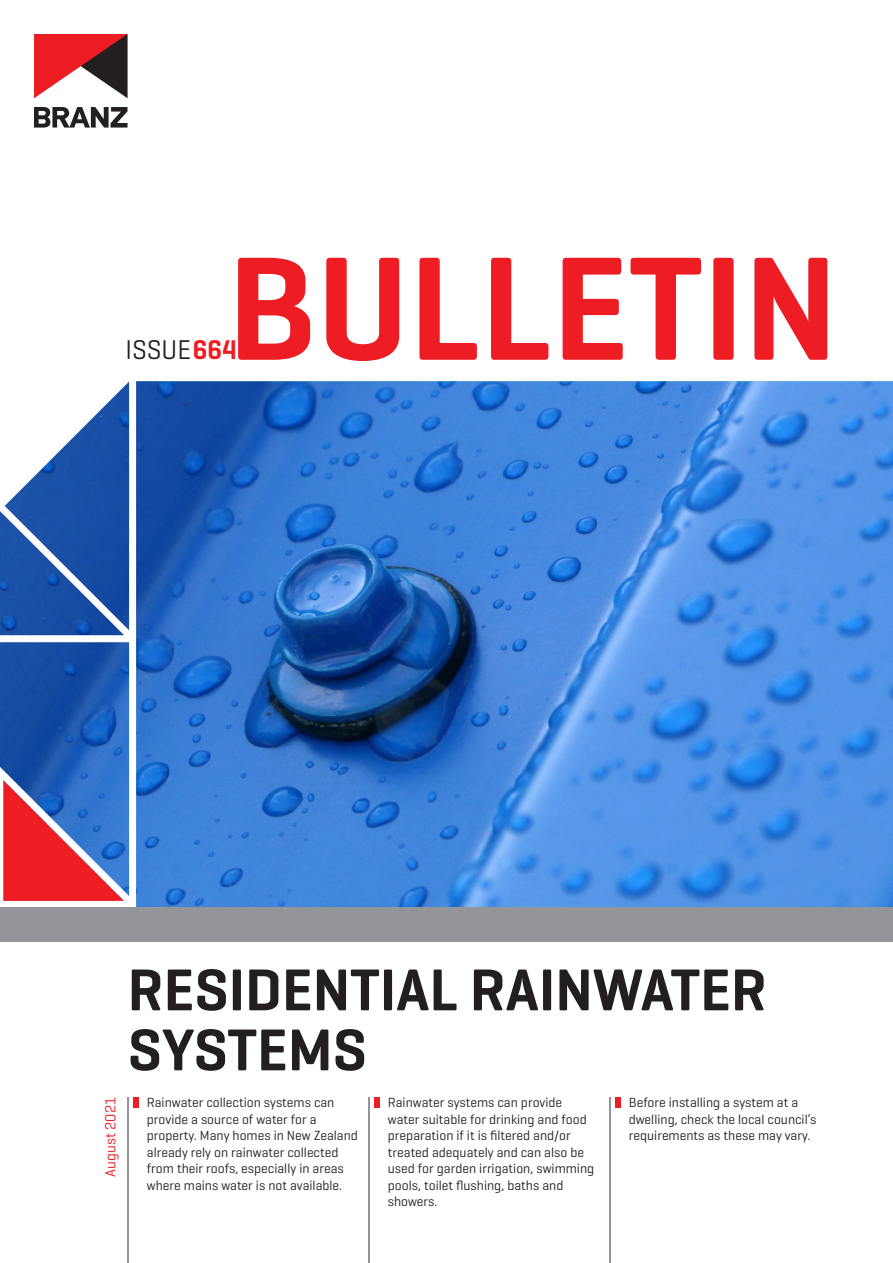
<style>
.page{position:relative;width:893px;height:1263px;background:#fff}
.page>*{position:absolute;margin:0;border:0;box-sizing:border-box;transform-origin:0 0}
.BULLETIN{font:600 150px "Geogrotesque";color:#ee1d23}
.t1{font:600 60px/60px "Geogrotesque";color:#231f20}
.ISSUE{font:27.6px "Geogrotesque";color:#231f20;scale:.95 1}
.month_year{font:15px "Geogrotesque";color:#ee1d23}
.Introduction_text{font:13.5px/16.5px "Geogrotesque";color:#231f20}
.s1{font-weight:600;color:#ee1d23}
</style>
<div class="page">
<svg style="left:34px;top:107px;width:94px;height:21px"></svg>
<svg style="left:34px;top:34px;width:94px;height:64px"></svg>
<div style="left:133px;top:1097px;width:5px;height:11px;background:#ee1d23"></div>
<hr style="left:128px;top:1097px;width:1px;height:166px;background:#939598">
<div style="left:374px;top:1097px;width:5px;height:11px;background:#ee1d23"></div>
<hr style="left:369px;top:1097px;width:1px;height:166px;background:#939598">
<div style="left:615px;top:1097px;width:5px;height:11px;background:#ee1d23"></div>
<hr style="left:609px;top:1097px;width:2px;height:166px;background:#939598">
<img style="left:136px;top:381px;width:757px;height:527px">
<svg style="left:0;top:381px;width:136px;height:527px"></svg>
<div style="left:0;top:908px;width:893px;height:34px;background:#939598"></div>
<p class="BULLETIN" style="left:228px;top:215px;width:612px">BULLETIN</p>
<p class="ISSUE" style="left:125px;top:333px;width:119px">ISSUE<span class="s1">664</span></p>
<p class="t1" style="left:128px;top:959px;width:641px">RESIDENTIAL RAINWATER<br>SYSTEMS</p>
<p class="month_year" style="left:101px;top:1177px;width:81px;rotate:-90deg">August 2021</p>
<p class="Introduction_text" style="left:147px;top:1094px;width:213px">Rainwater collection systems can provide a source of water for a property. Many homes in New Zealand already rely on rainwater collected from their roofs, especially in areas where mains water is not available.</p>
<p class="Introduction_text" style="left:388px;top:1094px;width:208px">Rainwater systems can provide water suitable for drinking and food preparation if it is filtered and/or treated adequately and can also be used for garden irrigation, swimming pools, toilet flushing, baths and showers.</p>
<p class="Introduction_text" style="left:629px;top:1094px;width:189px">Before installing a system at a dwelling, check the local council’s requirements as these may vary.</p>
</div>
